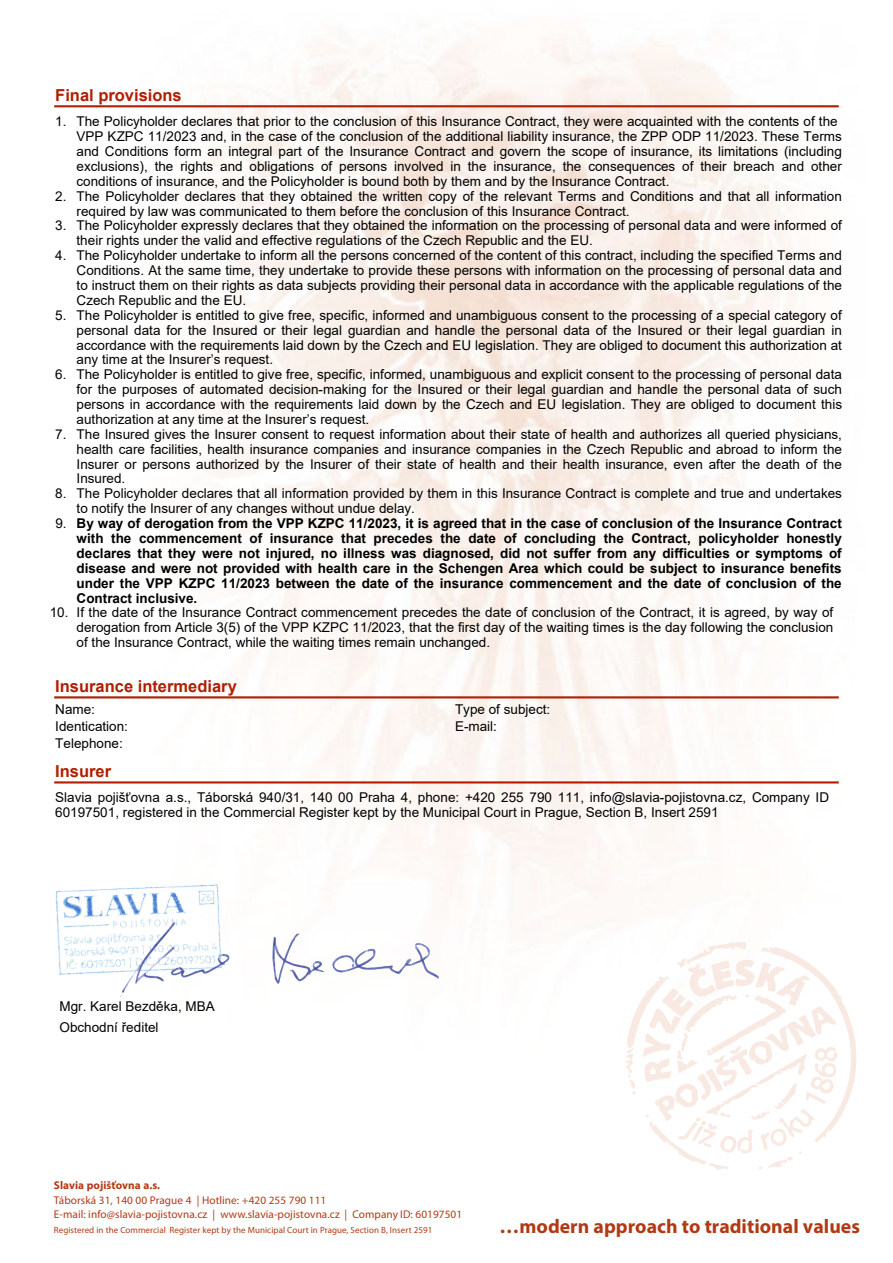
<style>
.page{position:relative;width:893px;height:1263px;background:#fff}
.page>*{position:absolute;margin:0;border:0;box-sizing:border-box;transform-origin:0 0}
.t1{font:700 19.8px "Myriad Pro";color:#b13a15}
.t2{font:700 16.5px "Arial";color:#b11e00}
.t3{font:13.5px/14.9px "Arial";color:#000}
.t4{font:700 13.5px/14.9px "Arial";color:#000;text-align:justify}
.t5{font:11.25px/14.7px "Myriad Pro";letter-spacing:.005em;color:#b13a15}
.t6{font:700 11.25px "Myriad Pro";letter-spacing:.005em;color:#b13a15}
.t7{font:9px "Myriad Pro";letter-spacing:.005em;color:#b13a15}
.s1{font-weight:400}
</style>
<div class="page">
<img style="left:54px;top:38px;width:803px;height:1024px">
<svg style="left:626px;top:942px;width:230px;height:228px"></svg>
<hr style="left:55px;top:105px;width:783px;height:2px;background:#b11e00">
<hr style="left:55px;top:696px;width:783px;height:2px;background:#b11e00">
<hr style="left:55px;top:781px;width:783px;height:2px;background:#b11e00">
<img style="left:55px;top:884px;width:384px;height:112px">
<p class="t2" style="left:55px;top:83px;width:128px">Final provisions</p>
<p class="t3" style="left:55px;top:114px;width:13px">1.</p>
<p class="t3" style="left:77px;top:114px;width:767px">The Policyholder declares that prior to the conclusion of this Insurance Contract, they were acquainted with the contents of the VPP KZPC 11/2023 and, in the case of the conclusion of the additional liability insurance, the ZPP ODP 11/2023. These Terms and Conditions form an integral part of the Insurance Contract and govern the scope of insurance, its limitations (including exclusions), the rights and obligations of persons involved in the insurance, the consequences of their breach and other conditions of insurance, and the Policyholder is bound both by them and by the Insurance Contract.<br>The Policyholder declares that they obtained the written copy of the relevant Terms and Conditions and that all information required by law was communicated to them before the conclusion of this Insurance Contract.<br>The Policyholder expressly declares that they obtained the information on the processing of personal data and were informed of their rights under the valid and effective regulations of the Czech Republic and the EU.<br>The Policyholder undertake to inform all the persons concerned of the content of this contract, including the specified Terms and Conditions. At the same time, they undertake to provide these persons with information on the processing of personal data and to instruct them on their rights as data subjects providing their personal data in accordance with the applicable regulations of the Czech Republic and the EU.<br>The Policyholder is entitled to give free, specific, informed and unambiguous consent to the processing of a special category of personal data for the Insured or their legal guardian and handle the personal data of the Insured or their legal guardian in accordance with the requirements laid down by the Czech and EU legislation. They are obliged to document this authorization at any time at the Insurer’s request.<br>The Policyholder is entitled to give free, specific, informed, unambiguous and explicit consent to the processing of personal data for the purposes of automated decision-making for the Insured or their legal guardian and handle the personal data of such persons in accordance with the requirements laid down by the Czech and EU legislation. They are obliged to document this authorization at any time at the Insurer’s request.<br>The Insured gives the Insurer consent to request information about their state of health and authorizes all queried physicians, health care facilities, health insurance companies and insurance companies in the Czech Republic and abroad to inform the Insurer or persons authorized by the Insurer of their state of health and their health insurance, even after the death of the Insured.<br>The Policyholder declares that all information provided by them in this Insurance Contract is complete and true and undertakes to notify the Insurer of any changes without undue delay.</p>
<p class="t4" style="left:77px;top:516px;width:767px;text-indent:-21px"><span class="s1">9.</span> By way of derogation from the VPP KZPC 11/2023, it is agreed that in the case of conclusion of the Insurance Contract with the commencement of insurance that precedes the date of concluding the Contract, policyholder honestly declares that they were not injured, no illness was diagnosed, did not suffer from any difficulties or symptoms of disease and were not provided with health care in the Schengen Area which could be subject to insurance benefits under the VPP KZPC 11/2023 between the date of the insurance commencement and the date of conclusion of the Contract inclusive.</p>
<p class="t3" style="left:77px;top:605px;width:758px;text-align:justify;text-indent:-27px">10. If the date of the Insurance Contract commencement precedes the date of conclusion of the Contract, it is agreed, by way of derogation from Article 3(5) of the VPP KZPC 11/2023, that the first day of the waiting times is the day following the conclusion of the Insurance Contract, while the waiting times remain unchanged.</p>
<p class="t2" style="left:55px;top:674px;width:183px">Insurance intermediary</p>
<p class="t3" style="left:55px;top:702px;width:41px">Name:</p>
<p class="t3" style="left:455px;top:702px;width:97px">Type of subject:</p>
<p class="t3" style="left:55px;top:719px;width:74px">Identication:</p>
<p class="t3" style="left:455px;top:719px;width:43px">E-mail:</p>
<p class="t3" style="left:55px;top:736px;width:69px">Telephone:</p>
<p class="t2" style="left:55px;top:759px;width:57px">Insurer</p>
<p class="t3" style="left:55px;top:790px;width:775px">Slavia pojišťovna a.s., Táborská 940/31, 140 00 Praha 4, phone: +420 255 790 111, info@slavia-pojistovna.cz, Company ID<br>60197501, registered in the Commercial Register kept by the Municipal Court in Prague, Section B, Insert 2591</p>
<p class="t3" style="left:55px;top:188px;width:13px">2.</p>
<p class="t3" style="left:55px;top:218px;width:13px">3.</p>
<p class="t3" style="left:55px;top:248px;width:13px">4.</p>
<p class="t3" style="left:55px;top:308px;width:13px">5.</p>
<p class="t3" style="left:55px;top:367px;width:13px">6.</p>
<p class="t3" style="left:55px;top:427px;width:13px">7.</p>
<p class="t3" style="left:55px;top:486px;width:13px">8.</p>
<p class="t3" style="left:60px;top:995px;width:157px;line-height:21.3px">Mgr. Karel Bezděka, MBA<br>Obchodní ředitel</p>
<p class="t6" style="left:54px;top:1178px;width:108px">Slavia pojišťovna a.s.</p>
<p class="t5" style="left:54px;top:1192px;width:410px">Táborská 31, 140 00 Prague 4 | Hotline: +420 255 790 111<br>E-mail: info@slavia-pojistovna.cz | www.slavia-pojistovna.cz | Company ID: 60197501</p>
<p class="t7" style="left:54px;top:1224px;width:380px">Registered in the Commercial Register kept by the Municipal Court in Prague, Section B, Insert 2591</p>
<h1 class="t1" style="left:500px;top:1213px;width:362px">…modern approach to traditional values</h1>
</div>
